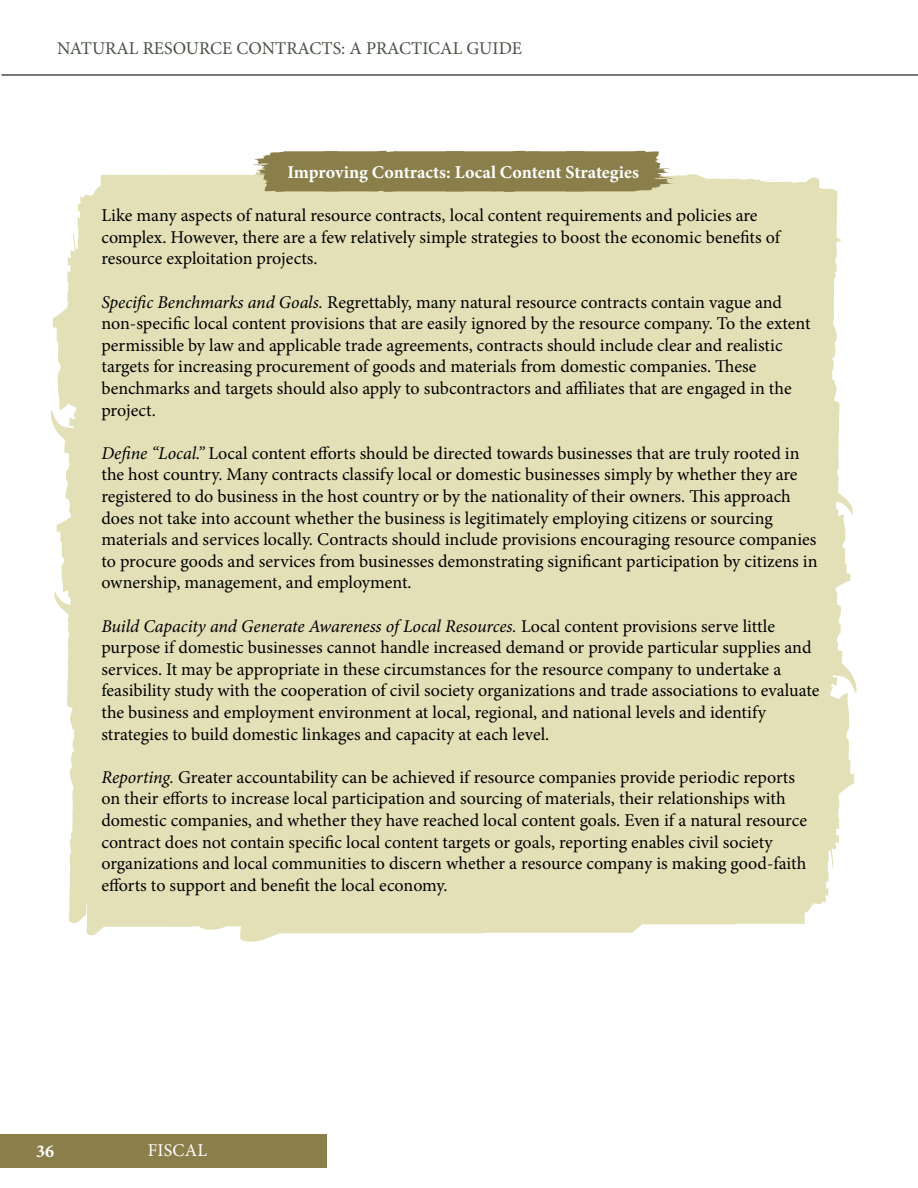
<style>
.page{position:relative;width:918px;height:1188px;background:#fff}
.page>*{position:absolute;margin:0;border:0;box-sizing:border-box;transform-origin:0 0}
.t1{font:18px/21.6px "Minion Pro";color:#000101}
.t2{font:700 18px "Minion Pro";color:#fff}
.t3{font:18px "Minion Pro";color:#485246}
.t4{font:18px "Minion Pro";letter-spacing:.01em;color:#fff}
.s1{font-style:italic}
</style>
<div class="page">
<div style="left:0;top:1134px;width:327px;height:34px;background:#8a7f4b"></div>
<hr style="left:2px;top:74px;width:916px;height:2px;background:#485246">
<svg style="left:51px;top:175px;width:107px;height:761px;fill:#e3e0b7"></svg>
<svg style="left:745px;top:253px;width:112px;height:671px;fill:#e3e0b7"></svg>
<div style="left:482px;top:253px;width:263px;height:680px;background:#e3e0b7"></div>
<div style="left:158px;top:253px;width:324px;height:689px;background:#e3e0b7"></div>
<svg style="left:110px;top:151px;width:731px;height:102px;background:#d3cfa8"></svg>
<p class="t3" style="left:57px;top:36px;width:466px">NATURAL RESOURCE CONTRACTS: A PRACTICAL GUIDE</p>
<p class="t2" style="left:287px;top:160px;width:353px">Improving Contracts: Local Content Strategies</p>
<p class="t1" style="left:101px;top:205px;width:680px">Like many aspects of natural resource contracts, local content requirements and policies are complex. However, there are a few relatively simple strategies to boost the economic benefits of resource exploitation projects.</p>
<p class="t1" style="left:101px;top:291px;width:711px"><span class="s1">Specific Benchmarks and Goals.</span> Regrettably, many natural resource contracts contain vague and non-specific local content provisions that are easily ignored by the resource company. To the extent permissible by law and applicable trade agreements, contracts should include clear and realistic targets for increasing procurement of goods and materials from domestic companies. These benchmarks and targets should also apply to subcontractors and affiliates that are engaged in the project.</p>
<p class="t1" style="left:101px;top:442px;width:718px"><span class="s1">Define “Local.”</span> Local content efforts should be directed towards businesses that are truly rooted in the host country. Many contracts classify local or domestic businesses simply by whether they are registered to do business in the host country or by the nationality of their owners. This approach does not take into account whether the business is legitimately employing citizens or sourcing materials and services locally. Contracts should include provisions encouraging resource companies to procure goods and services from businesses demonstrating significant participation by citizens in ownership, management, and employment.</p>
<p class="t1" style="left:101px;top:615px;width:720px"><span class="s1">Build Capacity and Generate Awareness of Local Resources.</span> Local content provisions serve little purpose if domestic businesses cannot handle increased demand or provide particular supplies and services. It may be appropriate in these circumstances for the resource company to undertake a feasibility study with the cooperation of civil society organizations and trade associations to evaluate the business and employment environment at local, regional, and national levels and identify strategies to build domestic linkages and capacity at each level.</p>
<p class="t1" style="left:101px;top:766px;width:707px"><span class="s1">Reporting.</span> Greater accountability can be achieved if resource companies provide periodic reports on their efforts to increase local participation and sourcing of materials, their relationships with domestic companies, and whether they have reached local content goals. Even if a natural resource contract does not contain specific local content targets or goals, reporting enables civil society organizations and local communities to discern whether a resource company is making good-faith efforts to support and benefit the local economy.</p>
<p class="t2" style="left:36px;top:1139px;width:20px">36</p>
<p class="t4" style="left:148px;top:1139px;width:61px">FISCAL</p>
</div>
